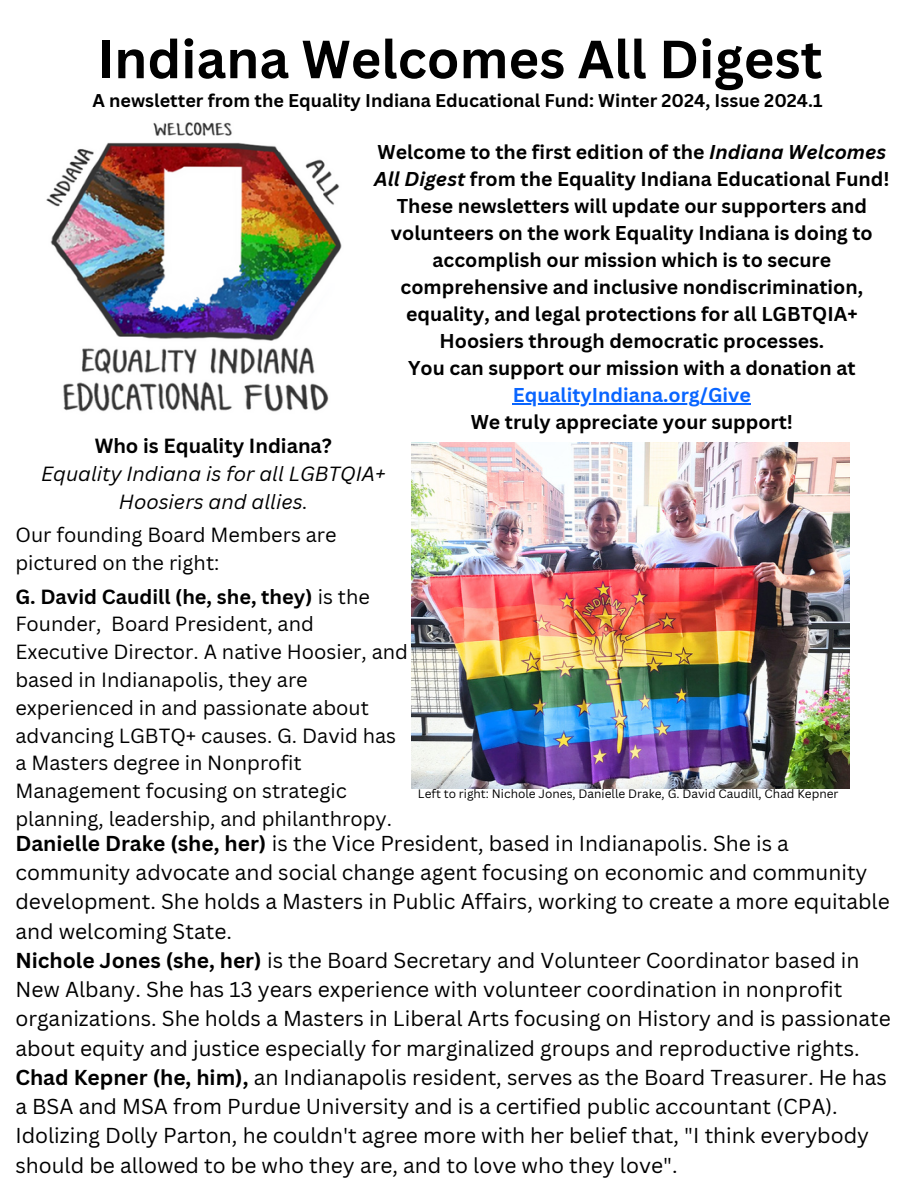
<style>
.page{position:relative;width:918px;height:1188px;background:#fff}
.page>*{position:absolute;margin:0;border:0;box-sizing:border-box;transform-origin:0 0}
.t1{font:700 52.5px "Canva Sans";color:#000}
.t2{font:21px/29.2px "Canva Sans";color:#000}
.t3{font:19.95px/27.8px "Canva Sans";color:#000}
.t4{font:italic 19.95px/27.8px "Canva Sans";color:#000;text-align:center}
.t5{font:700 19.95px "Canva Sans";color:#000}
.t6{font:700 19.5px/27px "Canva Sans";color:#000;text-align:center}
.t7{font:700 18px "Canva Sans";color:#000}
.t8{font:11.85px "Canva Sans";color:#000}
.s1{font-style:italic}
.s2{color:#0965ff}
.s3{font-weight:700}
</style>
<div class="page">
<img style="left:46px;top:122px;width:296px;height:290px">
<img style="left:412px;top:443px;width:437px;height:345px">
<hr style="left:513px;top:403px;width:238px;height:1px;background:#0965ff">
<p class="t1" style="left:97px;top:22px;width:727px">Indiana Welcomes All Digest</p>
<p class="t7" style="left:93px;top:88px;width:731px">A newsletter from the Equality Indiana Educational Fund: Winter 2024, Issue 2024.1</p>
<p class="t6" style="left:374px;top:138px;width:517px;text-align:left">Welcome to the first edition of the <span class="s1">Indiana Welcomes<br>All Digest</span> from the Equality Indiana Educational Fund!</p>
<p class="t6" style="left:391px;top:192px;width:483px">These newsletters will update our supporters and volunteers on the work Equality Indiana is doing to accomplish our mission which is to secure comprehensive and inclusive nondiscrimination, equality, and legal protections for all LGBTQIA+ Hoosiers through democratic processes.</p>
<p class="t6" style="left:408px;top:354px;width:449px">You can support our mission with a donation at<br><span class="s2">EqualityIndiana.org/Give</span></p>
<p class="t6" style="left:471px;top:408px;width:324px">We truly appreciate your support!</p>
<p class="t5" style="left:95px;top:432px;width:239px">Who is Equality Indiana?</p>
<p class="t4" style="left:41px;top:459px;width:346px">Equality Indiana is for all LGBTQIA+<br>Hoosiers and allies.</p>
<p class="t3" style="left:15px;top:521px;width:323px">Our founding Board Members are pictured on the right:</p>
<p class="t3" style="left:15px;top:582px;width:394px"><span class="s3">G. David Caudill (he, she, they)</span> is the Founder, Board President, and Executive Director. A native Hoosier, and based in Indianapolis, they are experienced in and passionate about advancing LGBTQ+ causes. G. David has a Masters degree in Nonprofit Management focusing on strategic planning, leadership, and philanthropy.</p>
<p class="t8" style="left:418px;top:786px;width:422px">Left to right: Nichole Jones, Danielle Drake, G. David Caudill, Chad Kepner</p>
<p class="t2" style="left:15px;top:828px;width:876px"><span class="s3">Danielle Drake (she, her)</span> is the Vice President, based in Indianapolis. She is a community advocate and social change agent focusing on economic and community development. She holds a Masters in Public Affairs, working to create a more equitable and welcoming State.</p>
<p class="t2" style="left:15px;top:945px;width:877px"><span class="s3">Nichole Jones (she, her)</span> is the Board Secretary and Volunteer Coordinator based in New Albany. She has 13 years experience with volunteer coordination in nonprofit organizations. She holds a Masters in Liberal Arts focusing on History and is passionate about equity and justice especially for marginalized groups and reproductive rights.</p>
<p class="t2" style="left:15px;top:1062px;width:873px"><span class="s3">Chad Kepner (he, him),</span> an Indianapolis resident, serves as the Board Treasurer. He has a BSA and MSA from Purdue University and is a certified public accountant (CPA).<br>Idolizing Dolly Parton, he couldn't agree more with her belief that, "I think everybody should be allowed to be who they are, and to love who they love".</p>
</div>
